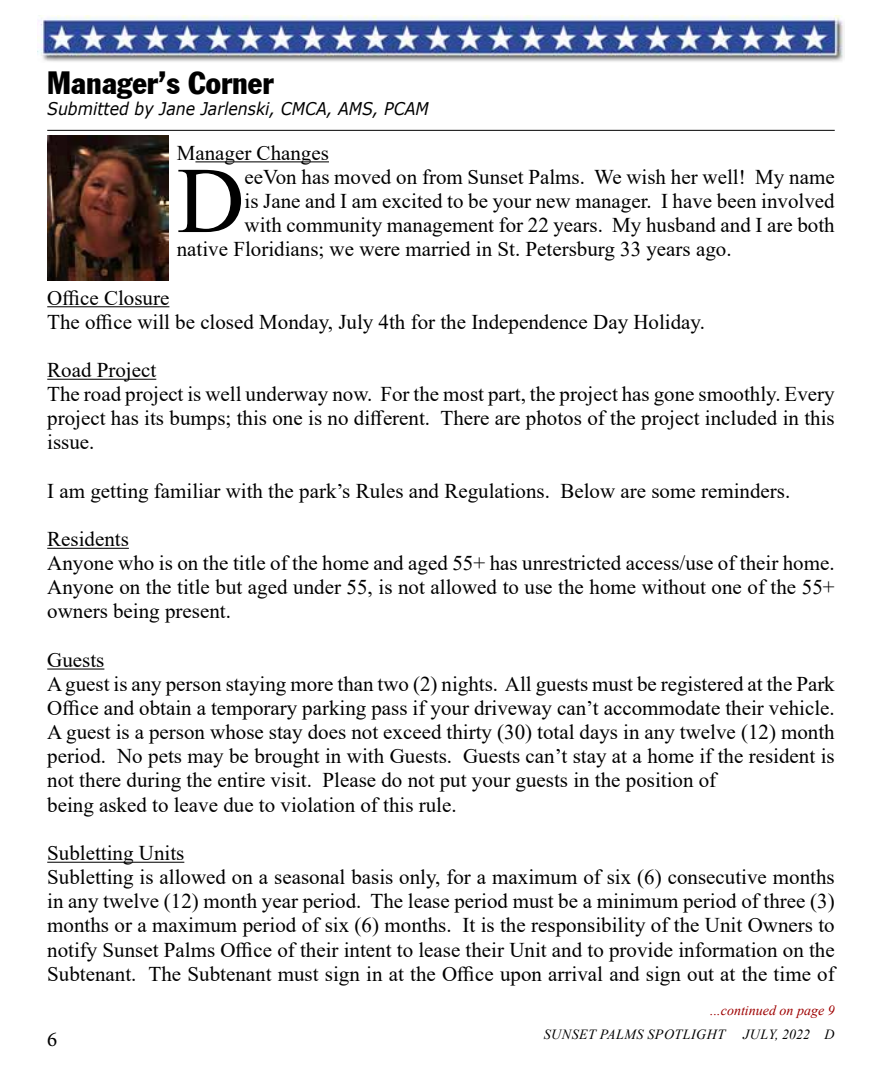
<style>
.page{position:relative;width:882px;height:1071px;background:#fff}
.page>*{position:absolute;margin:0;border:0;box-sizing:border-box;transform-origin:0 0}
.t1{font:93.98px "Times New Roman";color:#000}
.t2{font:31.5px "Franklin Gothic Condensed";color:#000}
.t3{font:21px/24.2px "Times New Roman";color:#000}
.t4{font:21px "Minion Pro";color:#000}
.t5{font:italic 17.5px "Verdana";color:#000;scale:.9 1}
.t6{font:italic 14px "Times New Roman";letter-spacing:.035em;color:#000}
.t7{font:italic 14px "Times New Roman";color:#9e0000}
.t8{font:italic 14px "Times New Roman";letter-spacing:.01em;color:#000}
</style>
<div class="page">
<img style="left:37px;top:16px;width:807px;height:46px">
<hr style="left:47px;top:130px;width:788px;height:1px;background:#000">
<hr style="left:195px;top:161px;width:134px;height:1px;background:#000">
<hr style="left:47px;top:306px;width:122px;height:1px;background:#000">
<hr style="left:47px;top:379px;width:109px;height:1px;background:#000">
<hr style="left:47px;top:548px;width:82px;height:1px;background:#000">
<hr style="left:47px;top:669px;width:57px;height:1px;background:#000">
<hr style="left:47px;top:862px;width:137px;height:1px;background:#000">
<img style="left:48px;top:136px;width:121px;height:144px">
<h2 class="t2" style="left:47px;top:64px;width:228px">Manager’s Corner</h2>
<p class="t5" style="left:47px;top:97px;width:425px">Submitted by Jane Jarlenski, CMCA, AMS, PCAM</p>
<p class="t3" style="left:177px;top:140px;width:154px">Manager Changes</p>
<h1 class="t1" style="left:177px;top:134px;width:69px">D</h1>
<p class="t3" style="left:245px;top:164px;width:592px">eeVon has moved on from Sunset Palms. We wish her well! My name</p>
<p class="t3" style="left:245px;top:188px;width:592px">is Jane and I am excited to be your new manager. I have been involved</p>
<p class="t3" style="left:245px;top:212px;width:592px">with community management for 22 years. My husband and I are both</p>
<p class="t3" style="left:177px;top:236px;width:556px">native Floridians; we were married in St. Petersburg 33 years ago.</p>
<p class="t3" style="left:47px;top:285px;width:659px">Office Closure<br>The office will be closed Monday, July 4th for the Independence Day Holiday.</p>
<p class="t3" style="left:47px;top:357px;width:789px">Road Project<br>The road project is well underway now. For the most part, the project has gone smoothly. Every project has its bumps; this one is no different. There are photos of the project included in this issue.</p>
<p class="t3" style="left:47px;top:478px;width:745px">I am getting familiar with the park’s Rules and Regulations. Below are some reminders.</p>
<p class="t3" style="left:47px;top:526px;width:789px">Residents<br>Anyone who is on the title of the home and aged 55+ has unrestricted access/use of their home.<br>Anyone on the title but aged under 55, is not allowed to use the home without one of the 55+ owners being present.</p>
<p class="t3" style="left:47px;top:647px;width:789px">Guests<br>A guest is any person staying more than two (2) nights. All guests must be registered at the Park Office and obtain a temporary parking pass if your driveway can’t accommodate their vehicle.<br>A guest is a person whose stay does not exceed thirty (30) total days in any twelve (12) month period. No pets may be brought in with Guests. Guests can’t stay at a home if the resident is not there during the entire visit. Please do not put your guests in the position of<br>being asked to leave due to violation of this rule.</p>
<p class="t3" style="left:47px;top:840px;width:789px">Subletting Units<br>Subletting is allowed on a seasonal basis only, for a maximum of six (6) consecutive months in any twelve (12) month year period. The lease period must be a minimum period of three (3) months or a maximum period of six (6) months. It is the responsibility of the Unit Owners to notify Sunset Palms Office of their intent to lease their Unit and to provide information on the Subtenant. The Subtenant must sign in at the Office upon arrival and sign out at the time of</p>
<p class="t4" style="left:47px;top:1025px;width:12px">6</p>
<p class="t7" style="left:710px;top:1000px;width:126px">...continued on page 9</p>
<p class="t6" style="left:544px;top:1024px;width:183px">SUNSET PALMS SPOTLIGHT</p>
<p class="t8" style="left:743px;top:1024px;width:93px">JULY, 2022 D</p>
</div>
